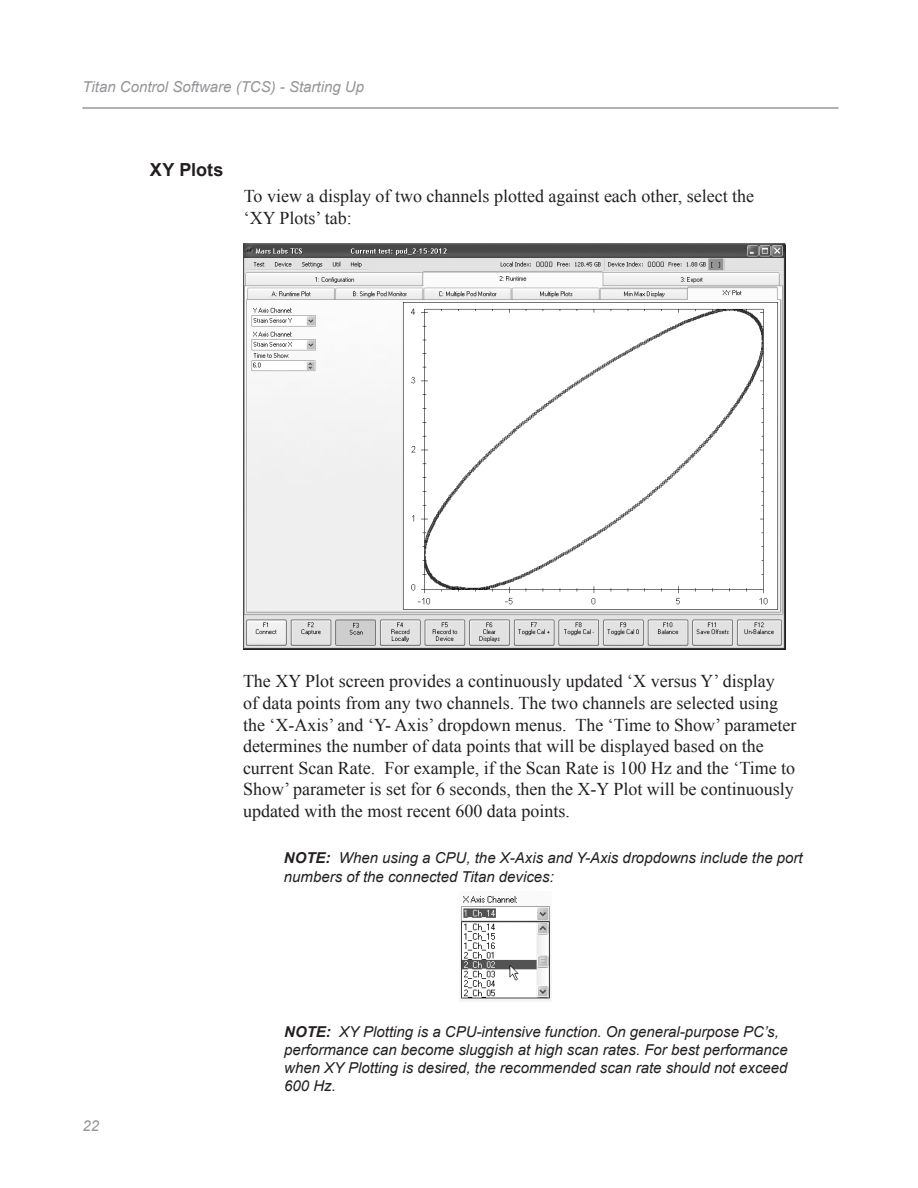
<style>
.page{position:relative;width:918px;height:1188px;background:#fff}
.page>*{position:absolute;margin:0;border:0;box-sizing:border-box;transform-origin:0 0}
.t1{font:18px/21.6px "Times New Roman";color:#231f20}
.Subsection{font:700 18px "Arial";color:#231f20}
.t2{font:italic 15px/18px "Arial";color:#231f20}
.t3{font:italic 15px "Arial";color:#939598}
.s1{font-weight:700}
</style>
<div class="page">
<hr style="left:82px;top:107px;width:756px;height:2px;background:#95979a">
<img style="left:243px;top:243px;width:542px;height:407px">
<img style="left:460px;top:896px;width:91px;height:105px">
<p class="t3" style="left:82px;top:77px;width:283px">Titan Control Software (TCS) - Starting Up</p>
<p class="Subsection" style="left:150px;top:158px;width:75px">XY Plots</p>
<p class="t1" style="left:244px;top:185px;width:512px">To view a display of two channels plotted against each other, select the</p>
<p class="t1" style="left:244px;top:206px;width:109px">‘XY Plots’ tab:</p>
<p class="t3" style="left:82px;top:1116px;width:18px">22</p>
<p class="t1" style="left:243px;top:670px;width:555px">The XY Plot screen provides a continuously updated ‘X versus Y’ display<br>of data points from any two channels. The two channels are selected using the ‘X-Axis’ and ‘Y- Axis’ dropdown menus. The ‘Time to Show’ parameter determines the number of data points that will be displayed based on the current Scan Rate. For example, if the Scan Rate is 100 Hz and the ‘Time to Show’ parameter is set for 6 seconds, then the X-Y Plot will be continuously updated with the most recent 600 data points.</p>
<p class="t2" style="left:284px;top:848px;width:520px;line-height:19.8px"><span class="s1">NOTE:</span> When using a CPU, the X-Axis and Y-Axis dropdowns include the port numbers of the connected Titan devices:</p>
<p class="t2" style="left:284px;top:1023px;width:505px"><span class="s1">NOTE:</span> XY Plotting is a CPU-intensive function. On general-purpose PC’s, performance can become sluggish at high scan rates. For best performance when XY Plotting is desired, the recommended scan rate should not exceed 600 Hz.</p>
</div>
